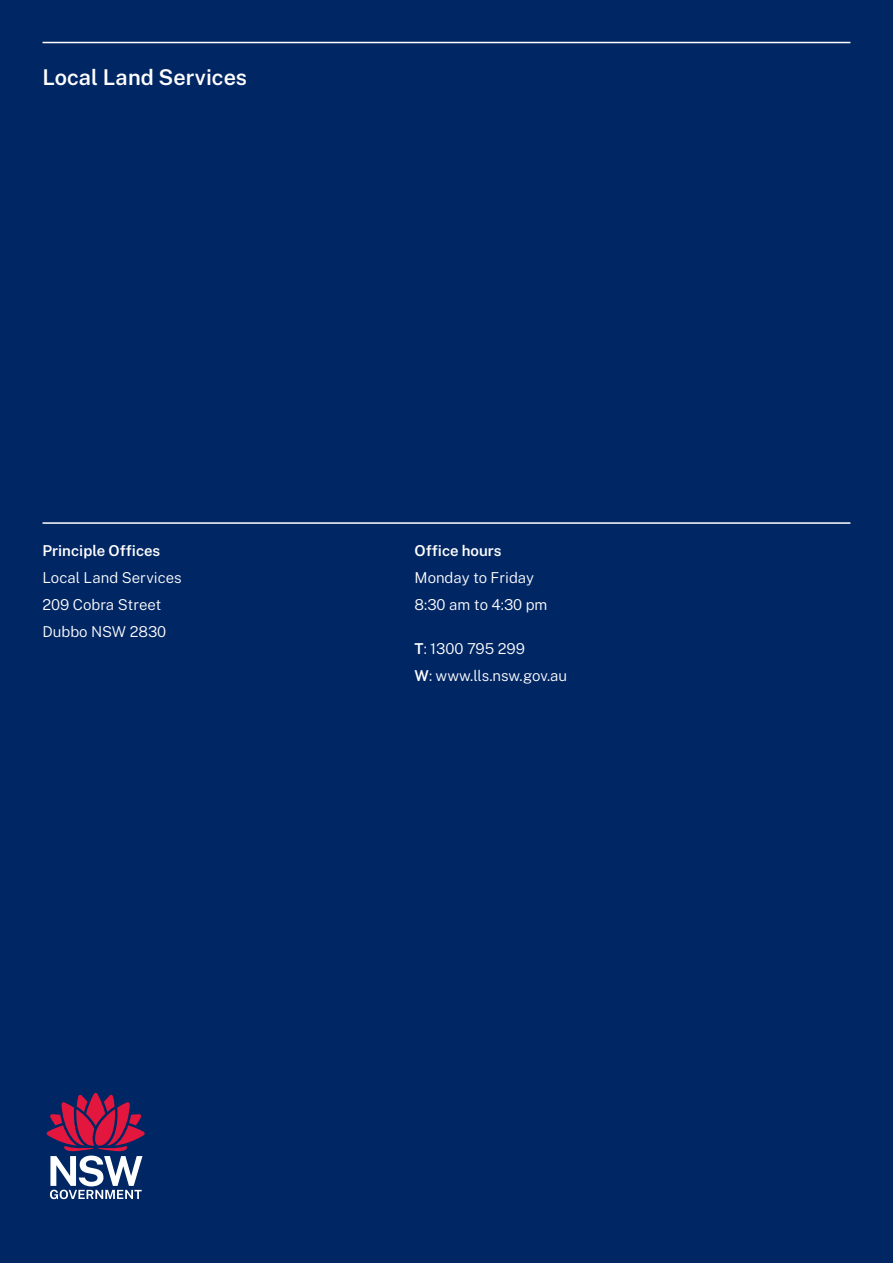
<style>
.page{position:relative;width:893px;height:1263px;background:#002664}
.page>*{position:absolute;margin:0;border:0;box-sizing:border-box;transform-origin:0 0}
.Header_-_descriptor{font:600 21.75px "Public Sans";color:#fff}
.Body{font:300 15px "Public Sans";color:#fff}
.Body-2{font:600 15px "Public Sans";color:#fff}
.s1{font-weight:600}
</style>
<div class="page">
<hr style="left:43px;top:42px;width:807px;height:1px;background:#fff">
<hr style="left:43px;top:522px;width:807px;height:2px;background:#fff">
<svg style="left:47px;top:1093px;width:98px;height:106px"></svg>
<p class="Header_-_descriptor" style="left:43px;top:62px;width:206px">Local Land Services</p>
<p class="Body-2" style="left:43px;top:540px;width:119px">Principle Offices</p>
<p class="Body" style="left:43px;top:567px;width:141px">Local Land Services</p>
<p class="Body" style="left:43px;top:594px;width:121px">209 Cobra Street</p>
<p class="Body" style="left:43px;top:620px;width:125px">Dubbo NSW 2830</p>
<p class="Body-2" style="left:415px;top:540px;width:88px">Office hours</p>
<p class="Body" style="left:415px;top:567px;width:121px">Monday to Friday</p>
<p class="Body" style="left:415px;top:594px;width:134px">8:30 am to 4:30 pm</p>
<p class="Body" style="left:415px;top:637px;width:112px"><span class="s1">T</span>: 1300 795 299</p>
<p class="Body" style="left:415px;top:664px;width:154px"><span class="s1">W</span>: www.lls.nsw.gov.au</p>
</div>
